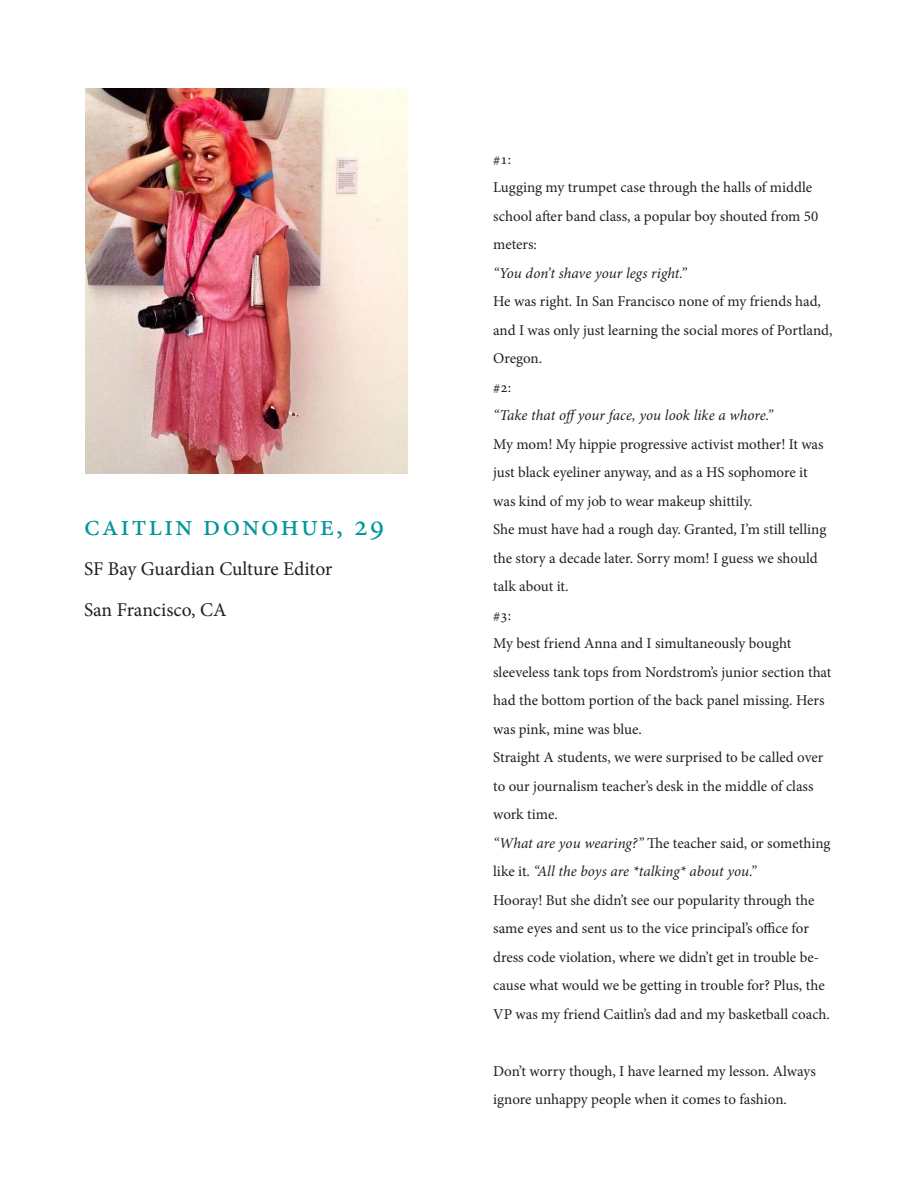
<style>
.page{position:relative;width:918px;height:1188px;background:#fff}
.page>*{position:absolute;margin:0;border:0;box-sizing:border-box;transform-origin:0 0}
.t1{font:30px "Minion Pro";letter-spacing:.06em;color:#00979c}
.t2{font:19.5px/40.5px "Minion Pro";letter-spacing:-.005em;color:#231f20}
.t3{font:15px/28.5px "Minion Pro";letter-spacing:-.005em;color:#231f20}
.t4{font:italic 15px "Minion Pro";color:#231f20}
.s1{font-style:italic}
</style>
<div class="page">
<img style="left:85px;top:88px;width:323px;height:385px">
<h1 class="t1" style="left:84px;top:505px;width:302px">caitlin donohue, 29</h1>
<h2 class="t2" style="left:84px;top:549px;width:250px">SF Bay Guardian Culture Editor<br>San Francisco, CA</h2>
<p class="t3" style="left:493px;top:145px;width:327px">#1:<br>Lugging my trumpet case through the halls of middle school after band class, a popular boy shouted from 50 meters:</p>
<p class="t4" style="left:493px;top:263px;width:195px">“You don’t shave your legs right.”</p>
<p class="t3" style="left:493px;top:287px;width:341px">He was right. In San Francisco none of my friends had, and I was only just learning the social mores of Portland,<br>Oregon.<br>#2:</p>
<p class="t4" style="left:493px;top:405px;width:281px">“Take that offyour face, you look like a whore.”</p>
<p class="t3" style="left:493px;top:430px;width:340px">My mom! My hippie progressive activist mother! It was just black eyeliner anyway, and as a HS sophomore it was kind of my job to wear makeup shittily.<br>She must have had a rough day. Granted, I’m still telling the story a decade later. Sorry mom! I guess we should talk about it.<br>#3:<br>My best friend Anna and I simultaneously bought sleeveless tank tops from Nordstrom’s junior section that had the bottom portion of the back panel missing. Hers was pink, mine was blue.<br>Straight A students, we were surprised to be called over to our journalism teacher’s desk in the middle of class work time.<br><span class="s1">“What are you wearing?”</span> The teacher said, or something like it. <span class="s1">“All the boys are *talking* about you.”<br></span>Hooray! But she didn’t see our popularity through the same eyes and sent us to the vice principal’s office for dress code violation, where we didn’t get in trouble be&shy;cause what would we be getting in trouble for? Plus, the VP was my friend Caitlin’s dad and my basketball coach.</p>
<p class="t3" style="left:493px;top:1057px;width:324px">Don’t worry though, I have learned my lesson. Always ignore unhappy people when it comes to fashion.</p>
</div>
